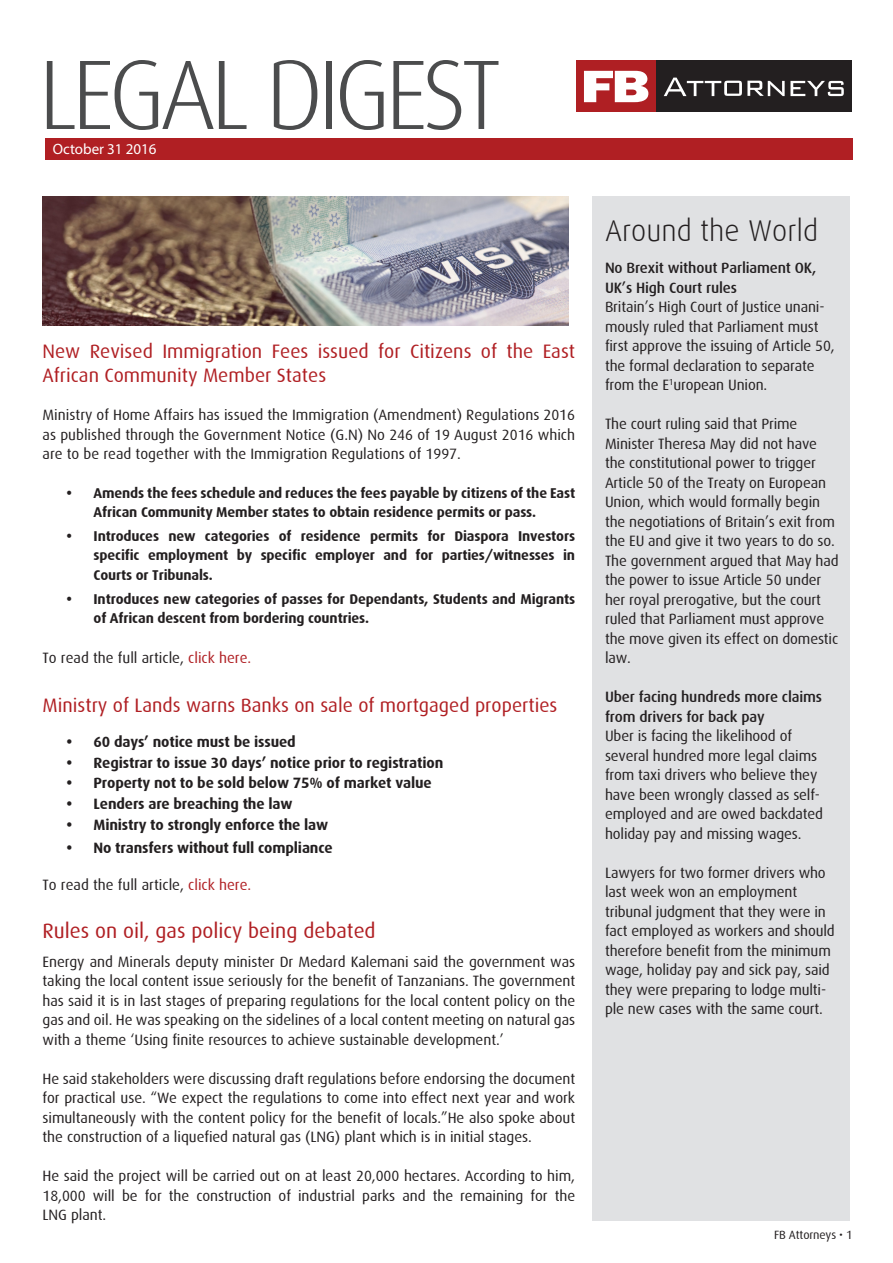
<style>
.page{position:relative;width:893px;height:1263px;background:#fff}
.page>*{position:absolute;margin:0;border:0;box-sizing:border-box;transform-origin:0 0}
.t1{font:300 98.85px "Dax";letter-spacing:-.06em;color:#4b4c4d}
.t2{font:300 30px "Dax";color:#231f20}
.t3{font:21px "Dax";color:#b01f23}
.t4{font:19.5px/24px "Dax";color:#b01f23}
.t5{font:16.2px "Myriad Pro";color:#fff}
.t6{font:15px/19.5px "Dax";letter-spacing:-.01em;color:#231f20;text-align:justify}
.t7{font:700 15px "Dax";letter-spacing:-.01em;color:#231f20}
.t8{font:500 15px/19.5px "Dax";letter-spacing:-.01em;color:#231f20}
.t9{font:15px "Myriad Pro";color:#fff}
.t10{font:700 14.25px/19.5px "Dax";letter-spacing:-.01em;color:#231f20}
.t11{font:12px "Dax";letter-spacing:-.01em;color:#231f20}
.s1{color:#b01f23}
</style>
<div class="page">
<div style="left:593px;top:196px;width:257px;height:1024px;background:#e0e1e3"></div>
<img style="left:43px;top:196px;width:525px;height:129px">
<div style="left:654px;top:60px;width:198px;height:52px;background:#231f20"></div>
<div style="left:577px;top:60px;width:79px;height:52px;background:#af1f23"></div>
<svg style="left:584px;top:71px;width:64px;height:31px"></svg>
<svg style="left:664px;top:78px;width:180px;height:18px"></svg>
<div style="left:45px;top:138px;width:808px;height:22px;background:#b01f23"></div>
<h1 class="t1" style="left:38px;top:41px;width:465px">LEGAL DIGEST</h1>
<p class="t9" style="left:53px;top:140px;width:105px">October 31 2016</p>
<p class="t5" style="left:59px;top:147px;width:67px">May 2015</p>
<h3 class="t4" style="left:43px;top:339px;width:534px">New Revised Immigration Fees issued for Citizens of the East<br>African Community Member States</h3>
<p class="t6" style="left:43px;top:405px;width:534px">Ministry of Home Affairs has issued the Immigration (Amendment) Regulations 2016 as published through the Government Notice (G.N) No 246 of 19 August 2016 which are to be read together with the Immigration Regulations of 1997.</p>
<p class="t10" style="left:94px;top:483px;width:483px;text-indent:-27px">• Amends the fees schedule and reduces the fees payable by citizens of the East<br>African Community Member states to obtain residence permits or pass.</p>
<p class="t10" style="left:94px;top:526px;width:483px;text-align:justify;text-indent:-27px">• Introduces new categories of residence permits for Diaspora Investors specific employment by specific employer and for parties/witnesses in Courts or Tribunals.</p>
<p class="t10" style="left:94px;top:589px;width:483px;text-indent:-27px">• Introduces new categories of passes for Dependants, Students and Migrants of African descent from bordering countries.</p>
<p class="t6" style="left:43px;top:648px;width:210px">To read the full article, <span class="s1">click here.</span></p>
<h3 class="t4" style="left:43px;top:694px;width:516px">Ministry of Lands warns Banks on sale of mortgaged properties</h3>
<p class="t7" style="left:67px;top:733px;width:231px">• 60 days’ notice must be issued</p>
<p class="t7" style="left:67px;top:754px;width:378px">• Registrar to issue 30 days’ notice prior to registration</p>
<p class="t7" style="left:67px;top:775px;width:367px">• Property not to be sold below 75% of market value</p>
<p class="t7" style="left:67px;top:795px;width:227px">• Lenders are breaching the law</p>
<p class="t7" style="left:67px;top:816px;width:263px">• Ministry to strongly enforce the law</p>
<p class="t7" style="left:67px;top:839px;width:268px">• No transfers without full compliance</p>
<p class="t6" style="left:43px;top:875px;width:210px">To read the full article, <span class="s1">click here.</span></p>
<h3 class="t3" style="left:43px;top:919px;width:335px">Rules on oil, gas policy being debated</h3>
<p class="t6" style="left:43px;top:952px;width:534px">Energy and Minerals deputy minister Dr Medard Kalemani said the government was taking the local content issue seriously for the benefit of Tanzanians. The government has said it is in last stages of preparing regulations for the local content policy on the gas and oil. He was speaking on the sidelines of a local content meeting on natural gas with a theme ‘Using finite resources to achieve sustainable development.’</p>
<p class="t6" style="left:43px;top:1069px;width:534px">He said stakeholders were discussing draft regulations before endorsing the document for practical use. “We expect the regulations to come into effect next year and work simultaneously with the content policy for the benefit of locals.”He also spoke about the construction of a liquefied natural gas (LNG) plant which is in initial stages.</p>
<p class="t6" style="left:43px;top:1166px;width:534px">He said the project will be carried out on at least 20,000 hectares. According to him, 18,000 will be for the construction of industrial parks and the remaining for the LNG plant.</p>
<h2 class="t2" style="left:605px;top:214px;width:215px">Around the World</h2>
<p class="t8" style="left:605px;top:258px;width:213px">No Brexit without Parliament OK,<br>UK’s High Court rules</p>
<p class="t6" style="left:605px;top:297px;width:231px;text-align:left">Britain’s High Court of Justice unani&shy;mously ruled that Parliament must first approve the issuing of Article 50, the formal declaration to separate from the E<sup>1</sup>uropean Union.</p>
<p class="t6" style="left:605px;top:414px;width:235px;text-align:left">The court ruling said that Prime<br>Minister Theresa May did not have the constitutional power to trigger<br>Article 50 of the Treaty on European<br>Union, which would formally begin the negotiations of Britain’s exit from the EU and give it two years to do so.<br>The government argued that May had the power to issue Article 50 under her royal prerogative, but the court ruled that Parliament must approve the move given its effect on domestic law.</p>
<p class="t8" style="left:605px;top:687px;width:219px">Uber facing hundreds more claims from drivers for back pay</p>
<p class="t6" style="left:605px;top:726px;width:220px;text-align:left">Uber is facing the likelihood of several hundred more legal claims from taxi drivers who believe they have been wrongly classed as self&shy;employed and are owed backdated holiday pay and missing wages.</p>
<p class="t6" style="left:605px;top:863px;width:231px;text-align:left">Lawyers for two former drivers who last week won an employment tribunal judgment that they were in fact employed as workers and should therefore benefit from the minimum wage, holiday pay and sick pay, said they were preparing to lodge multi&shy;ple new cases with the same court.</p>
<p class="t11" style="left:774px;top:1228px;width:80px">FB Attorneys • 1</p>
</div>
